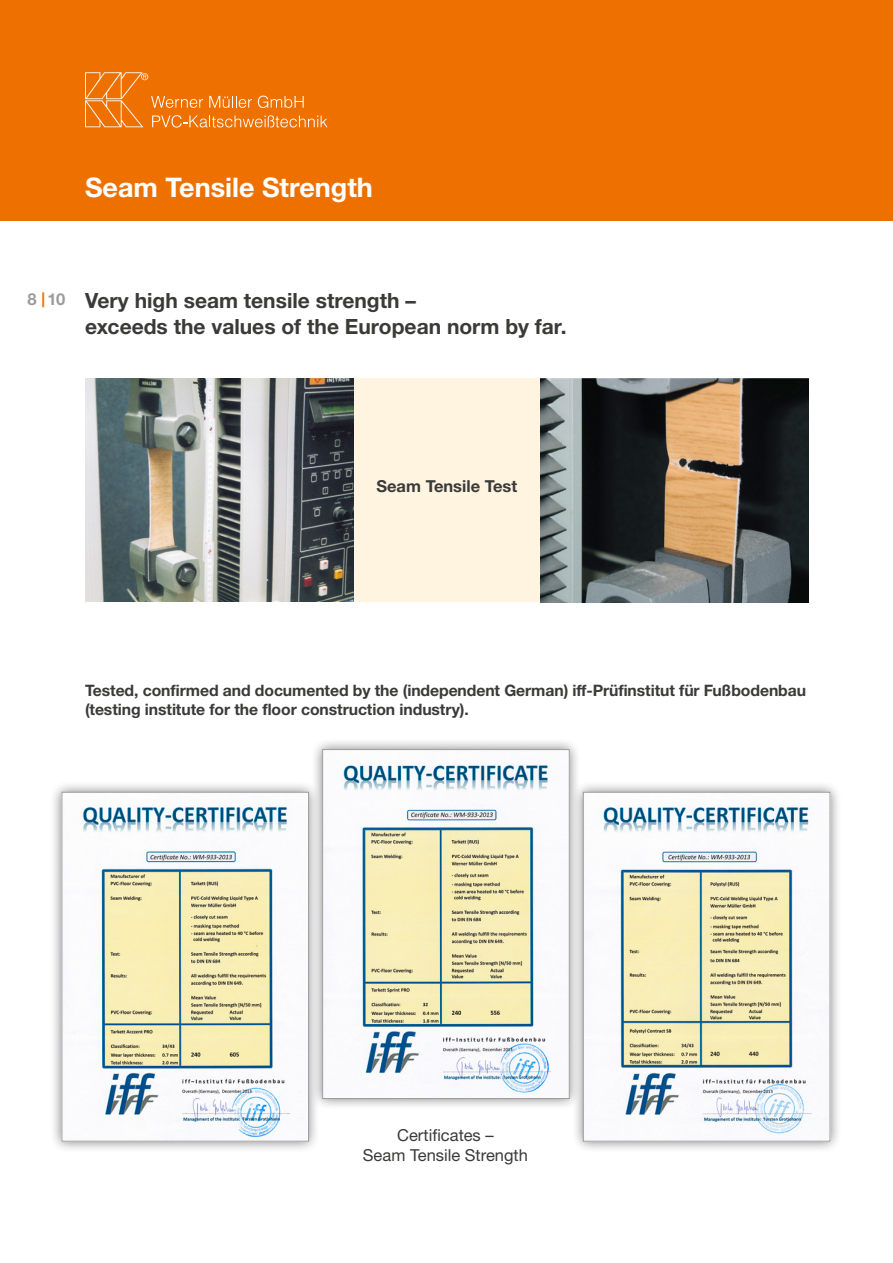
<style>
.page{position:relative;width:893px;height:1263px;background:#fff}
.page>*{position:absolute;margin:0;border:0;box-sizing:border-box;transform-origin:0 0}
.t1{font:700 27px "Helvetica Neue LTW1 G";color:#fff}
.t2{font:700 21px/25.2px "Helvetica Neue LTW1 G";color:#3a3a39}
.t3{font:16.5px/19.5px "Helvetica Neue LTW1 G";color:#3a3a39;text-align:center}
.t4{font:700 16.5px "Helvetica Neue LTW1 G";color:#3a3a39}
.t5{font:700 16.5px "Helvetica Neue LTW1 G";color:#9c9c9d}
.t6{font:700 15.75px/19.5px "Helvetica Neue LTW1 G";letter-spacing:-.005em;color:#3a3a39}
.s1{font-size:14.85px;color:#ee7100}
</style>
<div class="page">
<div style="left:0;top:0;width:893px;height:221px;background:#ee7100"></div>
<div style="left:353px;top:379px;width:187px;height:223px;background:#fff4e0"></div>
<img style="left:540px;top:378px;width:269px;height:224px">
<img style="left:85px;top:379px;width:268px;height:223px">
<div style="left:50px;top:780px;width:270px;height:373px;background:#000;opacity:.5"></div>
<img style="left:64px;top:794px;width:243px;height:345px">
<div style="left:62px;top:792px;width:247px;height:349px;border:1px solid #9c9c9d"></div>
<div style="left:311px;top:738px;width:270px;height:372px;background:#000;opacity:.5"></div>
<img style="left:324px;top:751px;width:243px;height:346px">
<div style="left:322px;top:749px;width:247px;height:350px;border:1px solid #9c9c9d"></div>
<div style="left:571px;top:780px;width:270px;height:373px;background:#000;opacity:.5"></div>
<img style="left:585px;top:794px;width:243px;height:345px">
<div style="left:583px;top:792px;width:247px;height:349px;border:1px solid #9c9c9d"></div>
<svg style="left:85px;top:72px;width:242px;height:56px"></svg>
<h1 class="t1" style="left:85px;top:171px;width:289px">Seam Tensile Strength</h1>
<p class="t5" style="left:28px;top:289px;width:39px">8 <span class="s1">|</span>10</p>
<h2 class="t2" style="left:85px;top:288px;width:483px">Very high seam tensile strength –<br>exceeds the values of the European norm by far.</h2>
<p class="t4" style="left:376px;top:476px;width:142px">Seam Tensile Test</p>
<p class="t6" style="left:85px;top:680px;width:723px">Tested, confirmed and documented by the (independent German) iff-Prüfinstitut für Fußbodenbau (testing institute for the floor construction industry).</p>
<p class="t3" style="left:363px;top:1125px;width:166px">Certificates –<br>Seam Tensile Strength</p>
</div>
